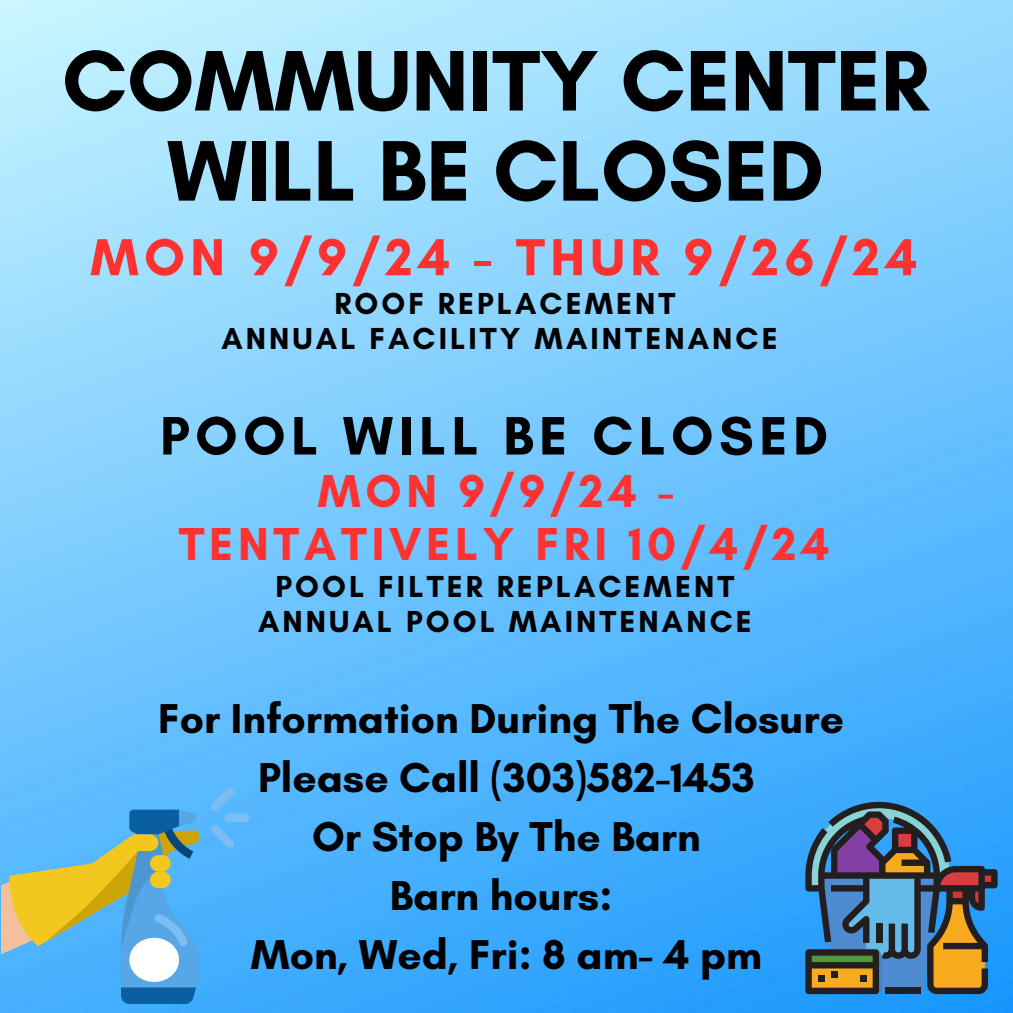
<style>
.page{position:relative;width:1013px;height:1013px;background:#fff}
.page>*{position:absolute;margin:0;border:0;box-sizing:border-box;transform-origin:0 0}
.t1{font:700 87.5px/90px "Glacial Indifference";color:#000;text-align:center}
.t2{font:700 55.12px "Glacial Indifference";letter-spacing:.1em;color:#000}
.t3{font:700 53.12px "Glacial Indifference";letter-spacing:.1em;color:#ff3131}
.t4{font:700 47px/52.8px "Glacial Indifference";letter-spacing:.1em;color:#ff3131;text-align:center}
.t5{font:700 42.5px/59px "Glacial Indifference";color:#000;text-align:center}
.t6{font:700 31px/34.6px "Glacial Indifference";letter-spacing:.1em;color:#000;text-align:center}
</style>
<div class="page">
<img style="left:0;top:0;width:1012px;height:1012px">
<svg style="left:210px;top:787px;width:24px;height:24px"></svg>
<div style="left:224px;top:813px;width:25px;height:9px;background:#7cbef2;border-radius:4px"></div>
<svg style="left:210px;top:824px;width:24px;height:24px"></svg>
<svg style="left:1px;top:809px;width:199px;height:195px;background:#7bb2be"></svg>
<svg style="left:805px;top:801px;width:192px;height:193px;background:#537084"></svg>
<div style="left:818px;top:974px;width:6px;height:7px;background:#231f20"></div>
<div style="left:831px;top:971px;width:6px;height:7px;background:#231f20"></div>
<div style="left:859px;top:974px;width:7px;height:7px;background:#231f20"></div>
<p class="t1" style="left:62px;top:35px;width:868px">COMMUNITY CENTER<br>WILL BE CLOSED</p>
<h1 class="t3" style="left:90px;top:225px;width:828px">MON 9/9/24 - THUR 9/26/24</h1>
<p class="t6" style="left:334px;top:286px;width:343px">ROOF REPLACEMENT</p>
<p class="t6" style="left:221px;top:321px;width:557px">ANNUAL FACILITY MAINTENANCE</p>
<p class="t2" style="left:160px;top:402px;width:669px">POOL WILL BE CLOSED</p>
<p class="t4" style="left:179px;top:464px;width:652px">MON 9/9/24 -<br>TENTATIVELY FRI 10/4/24</p>
<p class="t6" style="left:258px;top:569px;width:495px">POOL FILTER REPLACEMENT<br>ANNUAL POOL MAINTENANCE</p>
<h2 class="t5" style="left:158px;top:688px;width:687px">For Information During The Closure<br>Please Call (303)582-1453<br>Or Stop By The Barn<br>Barn hours:<br>Mon, Wed, Fri: 8 am- 4 pm</h2>
</div>
